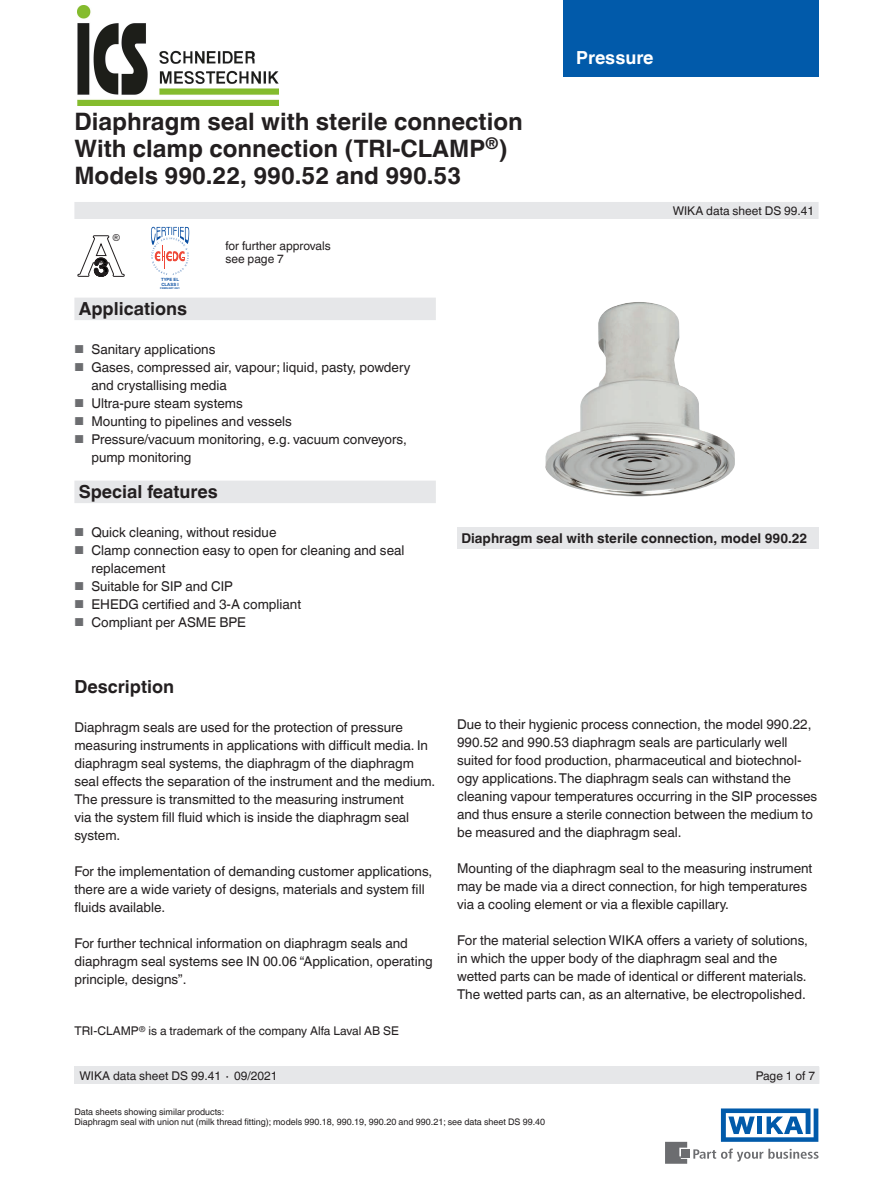
<style>
.page{position:relative;width:893px;height:1188px;background:#fff}
.page>*{position:absolute;margin:0;border:0;box-sizing:border-box;transform-origin:0 0}
.t1{font:700 24px/27px "Helvetica World";color:#231f20}
.t2{font:700 18px "Helvetica World";color:#231f20}
.t3{font:700 18px "Helvetica World";color:#fff}
.t4{font:13.5px/18px "Helvetica World";color:#231f20}
.t5{font:700 13.5px "Helvetica World";color:#231f20}
.t6{font:12px/13.5px "Helvetica World";color:#231f20}
.t7{font:9.6px "Arial";color:#231f20}
.t8{font:9px/10.5px "Helvetica World";color:#231f20}
.t9{font:700 4.35px/5.2px "Arial";color:#0a4fa2}
.t10{font:700 2.55px "Arial";color:#0a4fa2}
.s1{font-size:11.55px;color:#6c6d70}
</style>
<div class="page">
<svg style="left:693px;top:1149px;width:126px;height:13px"></svg>
<div style="left:682px;top:1150px;width:8px;height:8px;background:#6c6d70"></div>
<svg style="left:665px;top:1142px;width:22px;height:22px"></svg>
<svg style="left:721px;top:1108px;width:97px;height:34px"></svg>
<div style="left:563px;top:0;width:256px;height:76px;background:#015aaa"></div>
<div style="left:74px;top:202px;width:745px;height:17px;background:#e6e7e9"></div>
<div style="left:74px;top:1066px;width:745px;height:18px;background:#e6e7e9"></div>
<div style="left:74px;top:298px;width:362px;height:22px;background:#e6e7e9"></div>
<div style="left:74px;top:481px;width:362px;height:22px;background:#e6e7e9"></div>
<div style="left:457px;top:527px;width:361px;height:22px;background:#e6e7e9"></div>
<img style="left:545px;top:302px;width:190px;height:195px">
<svg style="left:77px;top:236px;width:48px;height:41px"></svg>
<svg style="left:151px;top:227px;width:38px;height:48px"></svg>
<img style="left:77px;top:5px;width:202px;height:101px">
<h1 class="t1" style="left:74px;top:108px;width:450px">Diaphragm seal with sterile connection<br>With clamp connection (TRI-CLAMP<sup>®</sup>)<br>Models 990.22, 990.52 and 990.53</h1>
<p class="t7" style="left:113px;top:231px;width:9px">®</p>
<p class="t9" style="left:161px;top:276px;width:20px">TYPE EL<br>CLASS I</p>
<p class="t10" style="left:160px;top:287px;width:21px">FEBRUARY 2021</p>
<p class="t6" style="left:225px;top:239px;width:107px">for further approvals see page 7</p>
<h2 class="t3" style="left:576px;top:47px;width:79px">Pressure</h2>
<p class="t6" style="left:673px;top:204px;width:143px">WIKA data sheet DS 99.41</p>
<h2 class="t2" style="left:79px;top:298px;width:110px">Applications</h2>
<p class="t4" style="left:74px;top:340px;width:143px"><span class="s1">■</span> Sanitary applications</p>
<p class="t4" style="left:91px;top:358px;width:321px;text-indent:-17px"><span class="s1">■</span> Gases, compressed air, vapour; liquid, pasty, powdery and crystallising media</p>
<p class="t4" style="left:74px;top:394px;width:170px"><span class="s1">■</span> Ultra-pure steam systems</p>
<p class="t4" style="left:74px;top:412px;width:219px"><span class="s1">■</span> Mounting to pipelines and vessels</p>
<p class="t4" style="left:91px;top:430px;width:317px;text-indent:-17px"><span class="s1">■</span> Pressure/vacuum monitoring, e.g. vacuum conveyors, pump monitoring</p>
<h2 class="t2" style="left:79px;top:481px;width:141px">Special features</h2>
<p class="t4" style="left:74px;top:523px;width:204px"><span class="s1">■</span> Quick cleaning, without residue</p>
<p class="t4" style="left:91px;top:541px;width:315px;text-indent:-17px"><span class="s1">■</span> Clamp connection easy to open for cleaning and seal replacement</p>
<p class="t4" style="left:74px;top:577px;width:160px"><span class="s1">■</span> Suitable for SIP and CIP</p>
<p class="t4" style="left:74px;top:595px;width:228px"><span class="s1">■</span> EHEDG certified and 3-A compliant</p>
<p class="t4" style="left:74px;top:613px;width:173px"><span class="s1">■</span> Compliant per ASME BPE</p>
<h2 class="t2" style="left:74px;top:676px;width:101px">Description</h2>
<p class="t4" style="left:74px;top:719px;width:362px">Diaphragm seals are used for the protection of pressure measuring instruments in applications with difficult media. In diaphragm seal systems, the diaphragm of the diaphragm seal effects the separation of the instrument and the medium.<br>The pressure is transmitted to the measuring instrument<br>via the system fill fluid which is inside the diaphragm seal system.</p>
<p class="t4" style="left:74px;top:863px;width:359px">For the implementation of demanding customer applications, there are a wide variety of designs, materials and system fill fluids available.</p>
<p class="t4" style="left:74px;top:935px;width:360px">For further technical information on diaphragm seals and diaphragm seal systems see IN 00.06 “Application, operating principle, designs”.</p>
<p class="t6" style="left:74px;top:1025px;width:326px">TRI-CLAMP<sup>®</sup> is a trademark of the company Alfa Laval AB SE</p>
<p class="t6" style="left:80px;top:1069px;width:199px">WIKA data sheet DS 99.41 ∙ 09/2021</p>
<p class="t5" style="left:461px;top:530px;width:348px">Diaphragm seal with sterile connection, model 990.22</p>
<p class="t4" style="left:457px;top:716px;width:362px">Due to their hygienic process connection, the model 990.22, 990.52 and 990.53 diaphragm seals are particularly well suited for food production, pharmaceutical and biotechnol&shy;ogy applications. The diaphragm seals can withstand the cleaning vapour temperatures occurring in the SIP processes and thus ensure a sterile connection between the medium to be measured and the diaphragm seal.</p>
<p class="t4" style="left:457px;top:860px;width:357px">Mounting of the diaphragm seal to the measuring instrument may be made via a direct connection, for high temperatures via a cooling element or via a flexible capillary.</p>
<p class="t4" style="left:457px;top:932px;width:352px">For the material selection WIKA offers a variety of solutions, in which the upper body of the diaphragm seal and the wetted parts can be made of identical or different materials.<br>The wetted parts can, as an alternative, be electropolished.</p>
<p class="t6" style="left:756px;top:1069px;width:61px">Page 1 of 7</p>
<p class="t8" style="left:74px;top:1107px;width:472px">Data sheets showing similar products:<br>Diaphragm seal with union nut (milk thread fitting); models 990.18, 990.19, 990.20 and 990.21; see data sheet DS 99.40</p>
</div>
